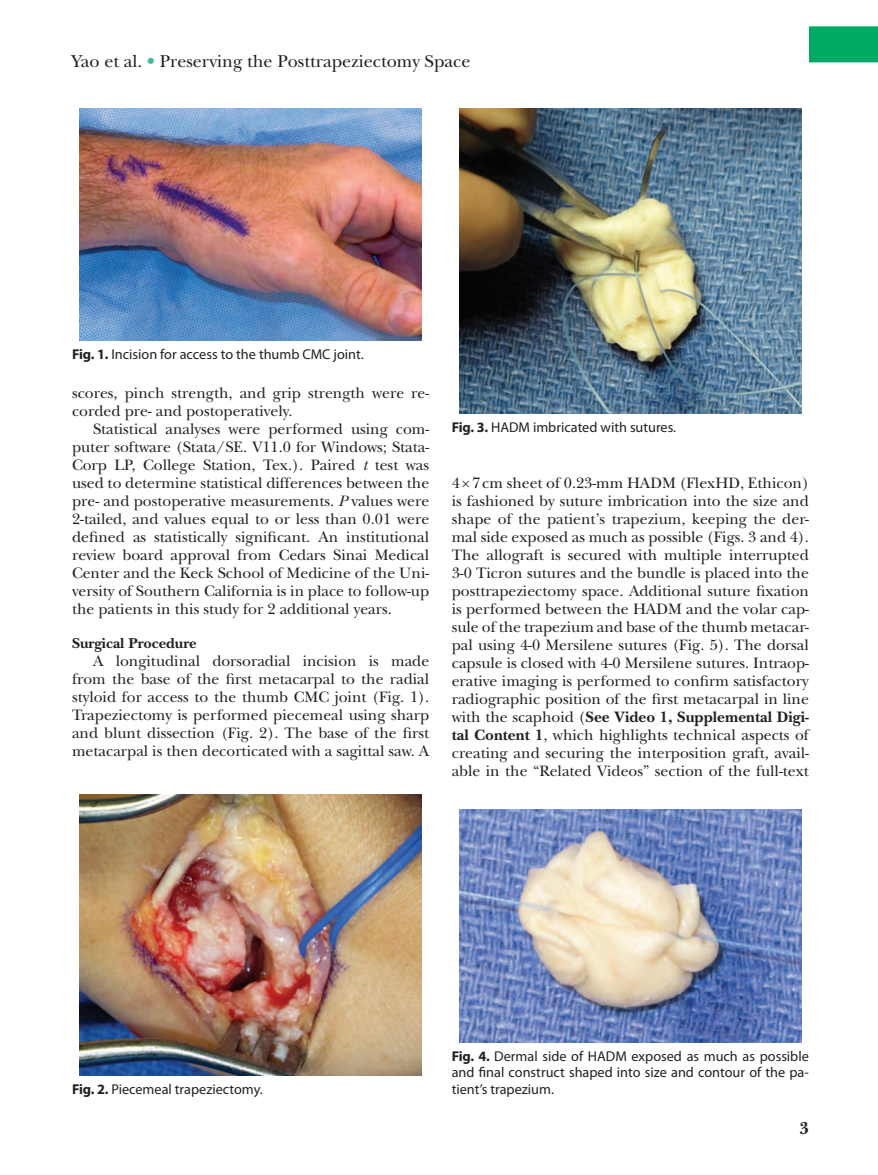
<style>
.page{position:relative;width:878px;height:1175px;background:#fff}
.page>*{position:absolute;margin:0;border:0;box-sizing:border-box;transform-origin:0 0}
.t1{font:18px "New Baskerville";color:#231f20}
.t2{font:700 18px "New Baskerville";color:#231f20}
.t3{font:15.75px/18px "New Baskerville";color:#231f20;text-align:justify}
.t4{font:700 15px "New Baskerville";color:#231f20}
.t5{font:14.25px/16.5px "Myriad Pro";color:#231f20;text-align:justify}
.s1{color:#47bc8d}
.s2{font-weight:700}
.s3{font-style:italic}
</style>
<div class="page">
<div style="left:808px;top:26px;width:70px;height:36px;background:#00a964"></div>
<img style="left:80px;top:108px;width:341px;height:232px">
<img style="left:80px;top:794px;width:341px;height:281px">
<img style="left:459px;top:108px;width:342px;height:305px">
<img style="left:459px;top:809px;width:342px;height:233px">
<p class="t1" style="left:72px;top:51px;width:400px">Yao et al. <span class="s1">•</span> Preserving the Posttrapeziectomy Space</p>
<p class="t5" style="left:72px;top:346px;width:293px"><span class="s2">Fig. 1.</span> I ncision for access to the thumb CMC joint.</p>
<p class="t3" style="left:72px;top:384px;width:359px">scores, pinch strength, and grip strength were re&shy;corded pre- and postoperatively.</p>
<p class="t3" style="left:72px;top:420px;width:359px;text-indent:21px">Statistical analyses were performed using com&shy;puter software (Stata/SE. V11.0 for Windows; Stata-Corp LP, College Station, Tex.). Paired <span class="s3">t</span> test was used to determine statistical differences between the pre- and postoperative measurements. <span class="s3">P</span> values were 2-tailed, and values equal to or less than 0.01 were defined as statistically significant. An institutional review board approval from Cedars Sinai Medical Center and the Keck School of Medicine of the Uni&shy;versity of Southern California is in place to follow-up the patients in this study for 2 additional years.</p>
<p class="t4" style="left:72px;top:634px;width:126px">Surgical Procedure</p>
<p class="t3" style="left:72px;top:652px;width:359px;text-indent:21px">A longitudinal dorsoradial incision is made from the base of the first metacarpal to the radial styloid for access to the thumb CMC joint (Fig. 1).<br>Trapeziectomy is performed piecemeal using sharp and blunt dissection (Fig. 2). The base of the first metacarpal is then decorticated with a sagittal saw. A</p>
<p class="t5" style="left:452px;top:418px;width:226px"><span class="s2">Fig. 3.</span> HADM imbricated with sutures.</p>
<p class="t3" style="left:452px;top:474px;width:359px">4×7cm sheet of 0.23-mm HADM (FlexHD, Ethicon) is fashioned by suture imbrication into the size and shape of the patient’s trapezium, keeping the der&shy;mal side exposed as much as possible (Figs. 3 and 4).<br>The allograft is secured with multiple interrupted 3-0 Ticron sutures and the bundle is placed into the posttrapeziectomy space. Additional suture fixation is performed between the HADM and the volar cap&shy;sule of the trapezium and base of the thumb metacar&shy;pal using 4-0 Mersilene sutures (Fig. 5). The dorsal capsule is closed with 4-0 Mersilene sutures. Intraop&shy;erative imaging is performed to confirm satisfactory radiographic position of the first metacarpal in line with the scaphoid (<span class="s2">See Video 1, Supplemental Digi&shy;tal Content 1</span>, which highlights technical aspects of creating and securing the interposition graft, avail&shy;able in the “Related Videos” section of the full-text</p>
<p class="t5" style="left:72px;top:1080px;width:192px"><span class="s2">Fig. 2.</span> Piecemeal trapeziectomy.</p>
<p class="t5" style="left:452px;top:1047px;width:358px"><span class="s2">Fig. 4.</span> Dermal side of HADM exposed as much as possible and final construct shaped into size and contour of the pa&shy;tient’s trapezium.</p>
<p class="t2" style="left:799px;top:1118px;width:11px">3</p>
</div>
